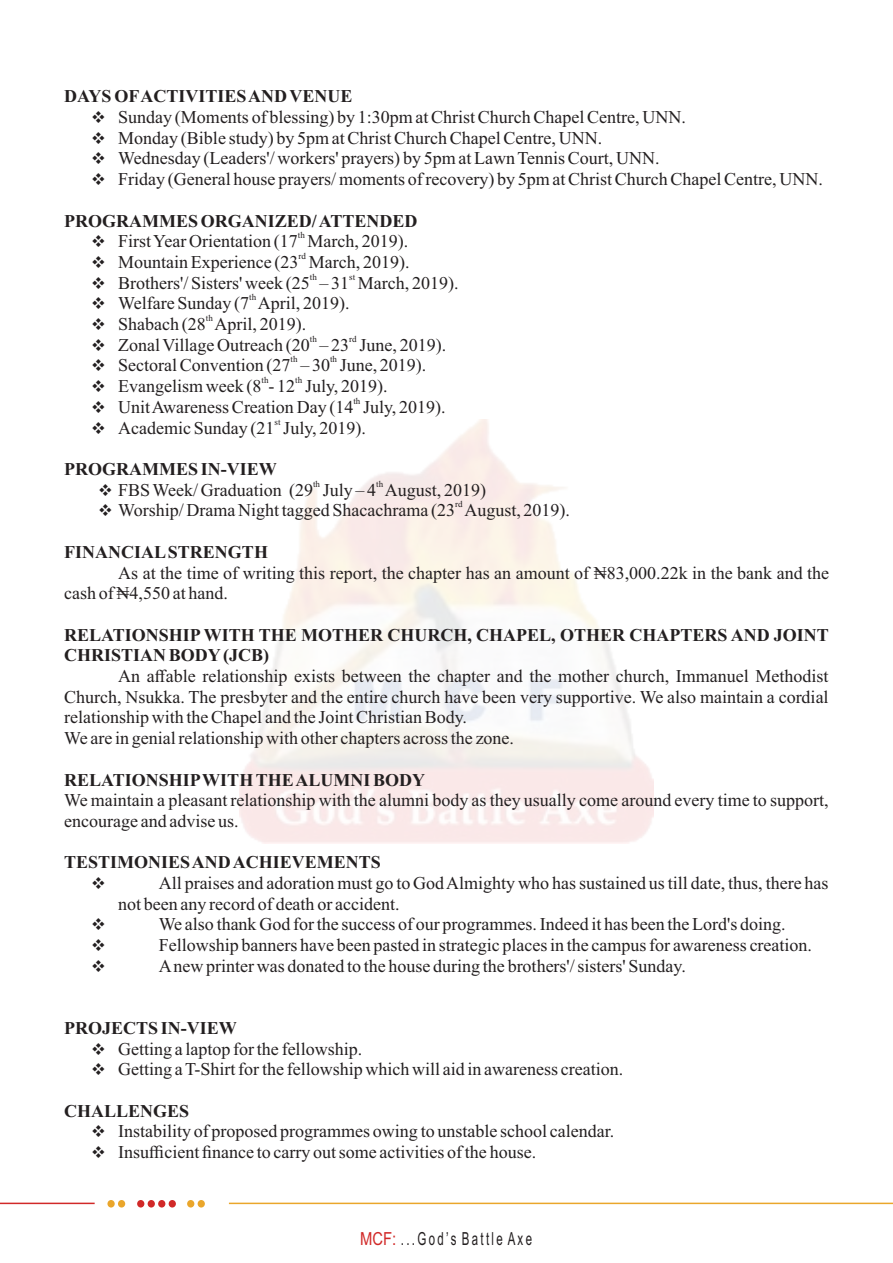
<style>
.page{position:relative;width:893px;height:1263px;background:#fff}
.page>*{position:absolute;margin:0;border:0;box-sizing:border-box;transform-origin:0 0}
.t1{font:18px/20.7px "Times New Roman";color:#231f20}
.t2{font:700 18px/20.7px "Times New Roman";color:#231f20}
.t3{font:18px "Arial Narrow";letter-spacing:.165em;color:#231f20;scale:.78 1}
.t4{font:9px "Times New Roman";color:#231f20}
.s1{color:#d12928}
</style>
<div class="page">
<hr style="left:0;top:1202px;width:95px;height:2px;background:#d12928">
<hr style="left:229px;top:1202px;width:664px;height:2px;background:#eaa62b">
<div style="left:198px;top:1200px;width:7px;height:7px;background:#eaa62b;border-radius:50%"></div>
<div style="left:187px;top:1200px;width:7px;height:7px;background:#eaa62b;border-radius:50%"></div>
<div style="left:169px;top:1200px;width:7px;height:7px;background:#d12928;border-radius:50%"></div>
<div style="left:158px;top:1200px;width:7px;height:7px;background:#d12928;border-radius:50%"></div>
<div style="left:148px;top:1200px;width:7px;height:7px;background:#d12928;border-radius:50%"></div>
<div style="left:137px;top:1200px;width:7px;height:7px;background:#d12928;border-radius:50%"></div>
<div style="left:118px;top:1200px;width:7px;height:7px;background:#eaa62b;border-radius:50%"></div>
<div style="left:107px;top:1200px;width:8px;height:7px;background:#eaa62b;border-radius:50%"></div>
<p class="t2" style="left:64px;top:88px;width:290px">DAYS OFACTIVITIES AND VENUE</p>
<p class="t1" style="left:91px;top:108px;width:596px">❖ Sunday (Moments of blessing) by 1:30pm at Christ Church Chapel Centre, UNN.</p>
<p class="t1" style="left:91px;top:129px;width:512px">❖ Monday (Bible study) by 5pm at Christ Church Chapel Centre, UNN.</p>
<p class="t1" style="left:91px;top:150px;width:570px">❖ Wednesday (Leaders'/ workers' prayers) by 5pm at Lawn Tennis Court, UNN.</p>
<p class="t1" style="left:91px;top:171px;width:733px">❖ Friday (General house prayers/ moments of recovery) by 5pm at Christ Church Chapel Centre, UNN.</p>
<p class="t2" style="left:64px;top:212px;width:355px">PROGRAMMES ORGANIZED/ ATTENDED</p>
<p class="t4" style="left:298px;top:232px;width:9px">th</p>
<p class="t1" style="left:91px;top:233px;width:318px">❖ First Year Orientation (17 March, 2019).</p>
<p class="t4" style="left:299px;top:253px;width:9px">rd</p>
<p class="t1" style="left:91px;top:253px;width:320px">❖ Mountain Experience (23 March, 2019).</p>
<p class="t4" style="left:310px;top:273px;width:9px">th</p>
<p class="t4" style="left:349px;top:273px;width:8px">st</p>
<p class="t1" style="left:91px;top:274px;width:369px">❖ Brothers'/ Sisters' week (25 – 31 March, 2019).</p>
<p class="t4" style="left:249px;top:294px;width:9px">th</p>
<p class="t1" style="left:91px;top:295px;width:260px">❖ Welfare Sunday (7 April, 2019).</p>
<p class="t4" style="left:206px;top:315px;width:9px">th</p>
<p class="t1" style="left:91px;top:315px;width:217px">❖ Shabach (28 April, 2019).</p>
<p class="t4" style="left:310px;top:336px;width:9px">th</p>
<p class="t4" style="left:349px;top:336px;width:9px">rd</p>
<p class="t1" style="left:91px;top:336px;width:356px">❖ Zonal Village Outreach (20 – 23 June, 2019).</p>
<p class="t4" style="left:291px;top:356px;width:9px">th</p>
<p class="t4" style="left:330px;top:356px;width:9px">th</p>
<p class="t1" style="left:91px;top:357px;width:337px">❖ Sectoral Convention (27 – 30 June, 2019).</p>
<p class="t4" style="left:262px;top:377px;width:9px">th</p>
<p class="t4" style="left:295px;top:377px;width:9px">th</p>
<p class="t1" style="left:91px;top:378px;width:298px">❖ Evangelism week (8 - 12 July, 2019).</p>
<p class="t4" style="left:353px;top:398px;width:9px">th</p>
<p class="t1" style="left:91px;top:398px;width:356px">❖ Unit Awareness Creation Day (14 July, 2019).</p>
<p class="t4" style="left:275px;top:418px;width:8px">st</p>
<p class="t1" style="left:91px;top:419px;width:276px">❖ Academic Sunday (21 July, 2019).</p>
<p class="t2" style="left:64px;top:460px;width:214px">PROGRAMMES IN-VIEW</p>
<p class="t4" style="left:313px;top:480px;width:9px">th</p>
<p class="t4" style="left:376px;top:480px;width:9px">th</p>
<p class="t1" style="left:98px;top:481px;width:390px">❖ FBS Week/ Graduation (29 July – 4 August, 2019)</p>
<p class="t4" style="left:455px;top:501px;width:9px">rd</p>
<p class="t1" style="left:98px;top:502px;width:474px">❖ Worship/ Drama Night tagged Shacachrama (23 August, 2019).</p>
<p class="t2" style="left:64px;top:543px;width:205px">FINANCIALSTRENGTH</p>
<p class="t1" style="left:64px;top:564px;width:766px;text-indent:54px">As at the time of writing this report, the chapter has an amount of ₦83,000.22k in the bank and the cash of ₦4,550 at hand.</p>
<p class="t2" style="left:64px;top:626px;width:766px">RELATIONSHIP WITH THE MOTHER CHURCH, CHAPEL, OTHER CHAPTERS AND JOINT<br>CHRISTIAN BODY(JCB)</p>
<p class="t1" style="left:64px;top:667px;width:766px;text-indent:54px">An affable relationship exists between the chapter and the mother church, Immanuel Methodist Church, Nsukka. The presbyter and the entire church have been very supportive. We also maintain a cordial relationship with the Chapel and the Joint Christian Body.<br>We are in genial relationship with other chapters across the zone.</p>
<p class="t2" style="left:64px;top:771px;width:362px">RELATIONSHIPWITH THE ALUMNI BODY</p>
<p class="t1" style="left:64px;top:792px;width:766px">We maintain a pleasant relationship with the alumni body as they usually come around every time to support, encourage and advise us.</p>
<p class="t2" style="left:64px;top:854px;width:318px">TESTIMONIES AND ACHIEVEMENTS</p>
<p class="t1" style="left:118px;top:874px;width:712px;text-indent:41px">All praises and adoration must go to God Almighty who has sustained us till date, thus, there has not been any record of death or accident.</p>
<p class="t1" style="left:159px;top:916px;width:628px">We also thank God for the success of our programmes. Indeed it has been the Lord's doing.</p>
<p class="t1" style="left:159px;top:936px;width:655px">Fellowship banners have been pasted in strategic places in the campus for awareness creation.</p>
<p class="t1" style="left:159px;top:957px;width:529px">Anew printer was donated to the house during the brothers'/ sisters' Sunday.</p>
<p class="t2" style="left:64px;top:1019px;width:174px">PROJECTS IN-VIEW</p>
<p class="t1" style="left:91px;top:1040px;width:272px">❖ Getting a laptop for the fellowship.</p>
<p class="t1" style="left:91px;top:1061px;width:534px">❖ Getting a T-Shirt for the fellowship which will aid in awareness creation.</p>
<p class="t2" style="left:64px;top:1102px;width:127px">CHALLENGES</p>
<p class="t1" style="left:91px;top:1123px;width:524px">❖ Instability of proposed programmes owing to unstable school calendar.</p>
<p class="t1" style="left:91px;top:1143px;width:446px">❖ Insufficient finance to carry out some activities of the house.</p>
<p class="t3" style="left:360px;top:1232px;width:222px"><span class="s1">MCF:</span>...God’s Battle Axe</p>
</div>
